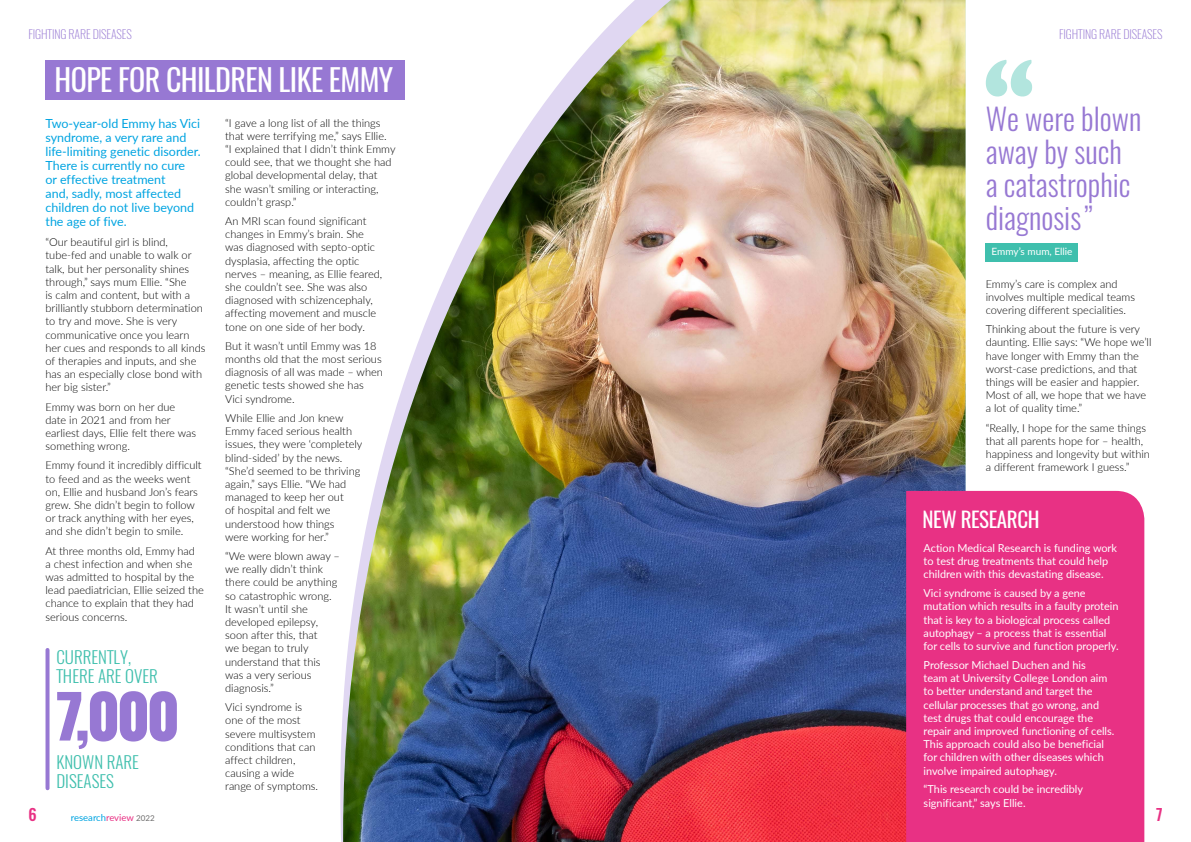
<style>
.page{position:relative;width:1191px;height:842px;background:#fff}
.page>*{position:absolute;margin:0;border:0;box-sizing:border-box;transform-origin:0 0}
.t1{font:800 60px "Oswald";color:#9778d3}
.t2{font:300 30px/33px "Oswald";color:#9778d3}
.t3{font:30px "Oswald";letter-spacing:-.02em;color:#fff}
.t4{font:21px "Oswald";letter-spacing:-.02em;color:#fff}
.t5{font:300 17px/19px "Oswald";color:#3fbfad}
.t6{font:500 16px "Oswald";color:#e83184}
.t7{font:12.5px/14px "Lato";color:#00a4e1}
.t8{font:200 12px "Oswald";letter-spacing:-.01em;color:#9778d3}
.t9{font:300 11px/13.2px "Lato";color:#000}
.t10{font:11px/13.2px "Lato";color:#fff}
.t11{font:10px "Lato";color:#fff}
.t12{font:9.5px "Lato";color:#00a4e1}
.s1{color:#e83184}
.s2{font-size:8px;color:#706f6f}
</style>
<div class="page">
<div style="left:46px;top:60px;width:359px;height:39px;background:#9778d3"></div>
<svg style="left:985px;top:60px;width:47px;height:37px"></svg>
<div style="left:985px;top:243px;width:93px;height:19px;background:#3fbfad"></div>
<svg style="left:46px;top:650px;width:4px;height:138px"></svg>
<img style="left:343px;top:0;width:622px;height:842px">
<div style="left:906px;top:491px;width:238px;height:351px;background:#e83184"></div>
<p class="t8" style="left:28px;top:26px;width:105px">FIGHTING RARE DISEASES</p>
<h2 class="t3" style="left:55px;top:59px;width:340px">HOPE FOR CHILDREN LIKE EMMY</h2>
<p class="t7" style="left:46px;top:116px;width:157px">Two-year-old Emmy has Vici syndrome, a very rare and life-limiting genetic disorder.<br>There is currently no cure<br>or effective treatment<br>and, sadly, most affected children do not live beyond the age of five.</p>
<p class="t9" style="left:46px;top:235px;width:161px">“Our beautiful girl is blind, tube-fed and unable to walk or talk, but her personality shines through,” says mum Ellie. “She<br>is calm and content, but with a brilliantly stubborn determination to try and move. She is very communicative once you learn her cues and responds to all kinds of therapies and inputs, and she has an especially close bond with her big sister.”</p>
<p class="t9" style="left:46px;top:400px;width:152px">Emmy was born on her due date in 2021 and from her earliest days, Ellie felt there was something wrong.</p>
<p class="t9" style="left:46px;top:458px;width:158px">Emmy found it incredibly difficult to feed and as the weeks went on, Ellie and husband Jon’s fears grew. She didn’t begin to follow or track anything with her eyes, and she didn’t begin to smile.</p>
<p class="t9" style="left:46px;top:544px;width:160px">At three months old, Emmy had<br>a chest infection and when she was admitted to hospital by the lead paediatrician, Ellie seized the chance to explain that they had serious concerns.</p>
<h3 class="t5" style="left:56px;top:648px;width:103px">CURRENTLY,<br>THERE ARE OVER</h3>
<h1 class="t1" style="left:52px;top:674px;width:129px">7,000</h1>
<h3 class="t5" style="left:56px;top:753px;width:84px">KNOWN RARE<br>DISEASES</h3>
<h3 class="t6" style="left:28px;top:803px;width:10px">6</h3>
<p class="t12" style="left:71px;top:811px;width:85px">research<span class="s1">review</span> <span class="s2">2022</span></p>
<p class="t9" style="left:225px;top:116px;width:172px">“I gave a long list of all the things that were terrifying me,” says Ellie. “I explained that I didn’t think Emmy could see, that we thought she had global developmental delay, that she wasn’t smiling or interacting, couldn’t grasp.”</p>
<p class="t9" style="left:225px;top:214px;width:158px">An MRI scan found significant changes in Emmy’s brain. She was diagnosed with septo-optic dysplasia, affecting the optic nerves – meaning, as Ellie feared, she couldn’t see. She was also diagnosed with schizencephaly, affecting movement and muscle tone on one side of her body.</p>
<p class="t9" style="left:225px;top:339px;width:159px">But it wasn’t until Emmy was 18 months old that the most serious diagnosis of all was made – when genetic tests showed she has<br>Vici syndrome.</p>
<p class="t9" style="left:225px;top:411px;width:139px">While Ellie and Jon knew<br>Emmy faced serious health issues, they were ‘completely blind-sided’ by the news. “She’d seemed to be thriving again,” says Ellie. “We had managed to keep her out<br>of hospital and felt we understood how things<br>were working for her.”</p>
<p class="t9" style="left:225px;top:549px;width:116px">“We were blown away – we really didn’t think there could be anything so catastrophic wrong.<br>It wasn’t until she developed epilepsy, soon after this, that<br>we began to truly understand that this was a very serious diagnosis.”</p>
<p class="t9" style="left:225px;top:700px;width:94px">Vici syndrome is one of the most severe multisystem conditions that can affect children, causing a wide range of symptoms.</p>
<p class="t8" style="left:1059px;top:26px;width:105px">FIGHTING RARE DISEASES</p>
<h2 class="t2" style="left:985px;top:102px;width:157px">We were blown away by such<br>a catastrophic diagnosis”</h2>
<p class="t11" style="left:991px;top:244px;width:82px">Emmy’s mum, Ellie</p>
<p class="t9" style="left:985px;top:277px;width:151px">Emmy’s care is complex and involves multiple medical teams covering different specialities.</p>
<p class="t9" style="left:985px;top:322px;width:167px">Thinking about the future is very daunting. Ellie says: “We hope we’ll have longer with Emmy than the worst-case predictions, and that things will be easier and happier.<br>Most of all, we hope that we have a lot of quality time.”</p>
<p class="t9" style="left:985px;top:421px;width:166px">“Really, I hope for the same things that all parents hope for – health, happiness and longevity but within a different framework I guess.”</p>
<h3 class="t4" style="left:922px;top:505px;width:118px">NEW RESEARCH</h3>
<p class="t10" style="left:923px;top:541px;width:195px">Action Medical Research is funding work to test drug treatments that could help children with this devastating disease.</p>
<p class="t10" style="left:923px;top:586px;width:196px">Vici syndrome is caused by a gene mutation which results in a faulty protein that is key to a biological process called autophagy – a process that is essential for cells to survive and function properly.</p>
<p class="t10" style="left:923px;top:658px;width:192px">Professor Michael Duchen and his<br>team at University College London aim to better understand and target the cellular processes that go wrong, and test drugs that could encourage the repair and improved functioning of cells.<br>This approach could also be beneficial for children with other diseases which involve impaired autophagy.</p>
<p class="t10" style="left:923px;top:782px;width:161px">“This research could be incredibly significant,” says Ellie.</p>
<h3 class="t6" style="left:1155px;top:804px;width:8px">7</h3>
</div>
